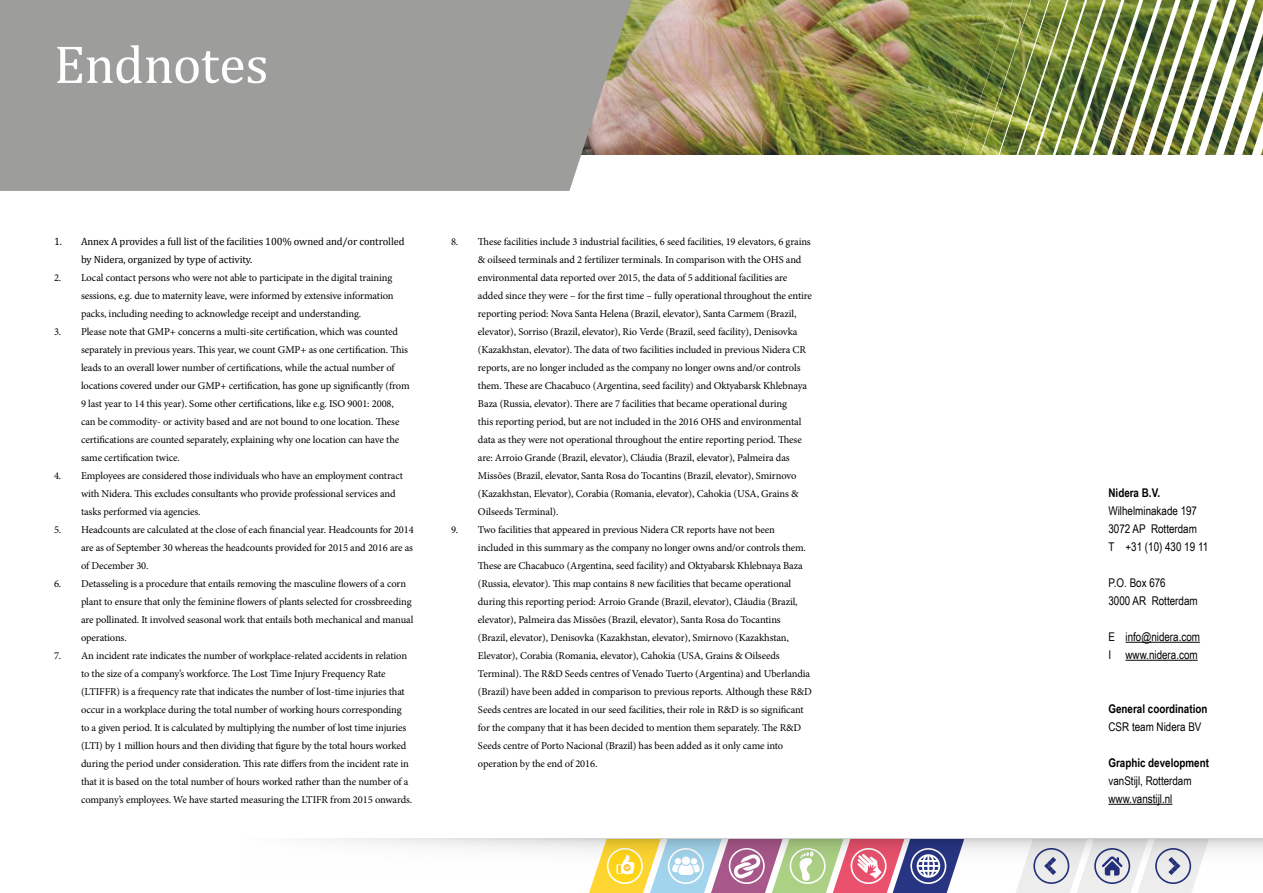
<style>
.page{position:relative;width:1263px;height:893px;background:#fff}
.page>*{position:absolute;margin:0;border:0;box-sizing:border-box;transform-origin:0 0}
.t1{font:54px "Cambria";letter-spacing:-.01em;color:#fff}
.t2{font:12px/18px "Arial Narrow";color:#000}
.t3{font:700 12px "Arial Narrow";color:#000}
.t4{font:10.5px/18px "Minion Pro";letter-spacing:-.01em;color:#000}
.t5{font:10.5px/18px "Cambria";letter-spacing:-.01em;color:#000}
</style>
<div class="page">
<hr style="left:1108px;top:804px;width:64px;height:1px;background:#000">
<img style="left:631px;top:0;width:276px;height:155px">
<div style="left:0;top:0;width:631px;height:191px;background:#9d9d9c"></div>
<img style="left:907px;top:0;width:356px;height:155px">
<hr style="left:1125px;top:642px;width:75px;height:1px;background:#000">
<hr style="left:1125px;top:660px;width:73px;height:1px;background:#000">
<div style="left:0;top:839px;width:1263px;height:54px;background:linear-gradient(to bottom,#f8f8f7,#fff)"></div>
<svg style="left:589px;top:839px;width:375px;height:54px"></svg>
<svg style="left:1015px;top:839px;width:194px;height:54px;background:#d7d8df"></svg>
<h1 class="t1" style="left:54px;top:32px;width:216px">Endnotes</h1>
<p class="t5" style="left:81px;top:232px;width:325px;text-indent:-27px">1. Annex A provides a full list of the facilities 100% owned and/or controlled by Nidera, organized by type of activity.</p>
<p class="t4" style="left:81px;top:269px;width:314px;text-indent:-27px">2. Local contact persons who were not able to participate in the digital training sessions, e.g. due to maternity leave, were informed by extensive information packs, including needing to acknowledge receipt and understanding.</p>
<p class="t4" style="left:81px;top:323px;width:330px;text-indent:-27px">3. Please note that GMP+ concerns a multi-site certification, which was counted separately in previous years. This year, we count GMP+ as one certification. This leads to an overall lower number of certifications, while the actual number of locations covered under our GMP+ certification, has gone up significantly (from 9 last year to 14 this year). Some other certifications, like e.g. ISO 9001: 2008, can be commodity- or activity based and are not bound to one location. These certifications are counted separately, explaining why one location can have the same certification twice.</p>
<p class="t4" style="left:81px;top:467px;width:323px;text-indent:-27px">4. Employees are considered those individuals who have an employment contract with Nidera. This excludes consultants who provide professional services and tasks performed via agencies.</p>
<p class="t4" style="left:81px;top:521px;width:334px;text-align:justify;text-indent:-27px">5. Headcounts are calculated at the close of each financial year. Headcounts for 2014 are as of September 30 whereas the headcounts provided for 2015 and 2016 are as of December 30.</p>
<p class="t4" style="left:81px;top:575px;width:334px;text-indent:-27px">6. Detasseling is a procedure that entails removing the masculine flowers of a corn plant to ensure that only the feminine flowers of plants selected for crossbreeding are pollinated. It involved seasonal work that entails both mechanical and manual operations.</p>
<p class="t4" style="left:81px;top:647px;width:333px;text-indent:-27px">7. An incident rate indicates the number of workplace-related accidents in relation to the size of a company’s workforce. The Lost Time Injury Frequency Rate (LTIFFR) is a frequency rate that indicates the number of lost-time injuries that occur in a workplace during the total number of working hours corresponding to a given period. It is calculated by multiplying the number of lost time injuries (LTI) by 1 million hours and then dividing that figure by the total hours worked during the period under consideration. This rate differs from the incident rate in that it is based on the total number of hours worked rather than the number of a company’s employees. We have started measuring the LTIFR from 2015 onwards.</p>
<p class="t4" style="left:478px;top:233px;width:335px;text-indent:-27px">8. These facilities include 3 industrial facilities, 6 seed facilities, 19 elevators, 6 grains &amp; oilseed terminals and 2 fertilizer terminals. In comparison with the OHS and environmental data reported over 2015, the data of 5 additional facilities are added since they were – for the first time – fully operational throughout the entire reporting period: Nova Santa Helena (Brazil, elevator), Santa Carmem (Brazil, elevator), Sorriso (Brazil, elevator), Rio Verde (Brazil, seed facility), Denisovka (Kazakhstan, elevator). The data of two facilities included in previous Nidera CR reports, are no longer included as the company no longer owns and/or controls them. These are Chacabuco (Argentina, seed facility) and Oktyabarsk Khlebnaya Baza (Russia, elevator). There are 7 facilities that became operational during<br>this reporting period, but are not included in the 2016 OHS and environmental data as they were not operational throughout the entire reporting period. These are: Arroio Grande (Brazil, elevator), Cláudia (Brazil, elevator), Palmeira das Missões (Brazil, elevator, Santa Rosa do Tocantins (Brazil, elevator), Smirnovo (Kazakhstan, Elevator), Corabia (Romania, elevator), Cahokia (USA, Grains &amp; Oilseeds Terminal).</p>
<p class="t4" style="left:478px;top:520px;width:335px;text-indent:-27px">9. Two facilities that appeared in previous Nidera CR reports have not been included in this summary as the company no longer owns and/or controls them.<br>These are Chacabuco (Argentina, seed facility) and Oktyabarsk Khlebnaya Baza (Russia, elevator). This map contains 8 new facilities that became operational during this reporting period: Arroio Grande (Brazil, elevator), Cláudia (Brazil, elevator), Palmeira das Missões (Brazil, elevator), Santa Rosa do Tocantins (Brazil, elevator), Denisovka (Kazakhstan, elevator), Smirnovo (Kazakhstan, Elevator), Corabia (Romania, elevator), Cahokia (USA, Grains &amp; Oilseeds Terminal). The R&amp;D Seeds centres of Venado Tuerto (Argentina) and Uberlandia (Brazil) have been added in comparison to previous reports. Although these R&amp;D Seeds centres are located in our seed facilities, their role in R&amp;D is so significant for the company that it has been decided to mention them separately. The R&amp;D Seeds centre of Porto Nacional (Brazil) has been added as it only came into operation by the end of 2016.</p>
<p class="t3" style="left:1108px;top:484px;width:53px">Nidera B.V.</p>
<p class="t2" style="left:1108px;top:501px;width:101px">Wilhelminakade 197<br>3072 AP Rotterdam<br>T +31 (10) 430 19 11</p>
<p class="t2" style="left:1108px;top:573px;width:91px">P.O. Box 676<br>3000 AR Rotterdam</p>
<p class="t2" style="left:1108px;top:627px;width:93px">E info@nidera.com<br>I www.nidera.com</p>
<p class="t3" style="left:1108px;top:700px;width:100px">General coordination</p>
<p class="t2" style="left:1108px;top:717px;width:94px">CSR team Nidera BV</p>
<p class="t3" style="left:1108px;top:754px;width:102px">Graphic development</p>
<p class="t2" style="left:1108px;top:771px;width:85px">vanStijl, Rotterdam www.vanstijl.nl</p>
</div>
